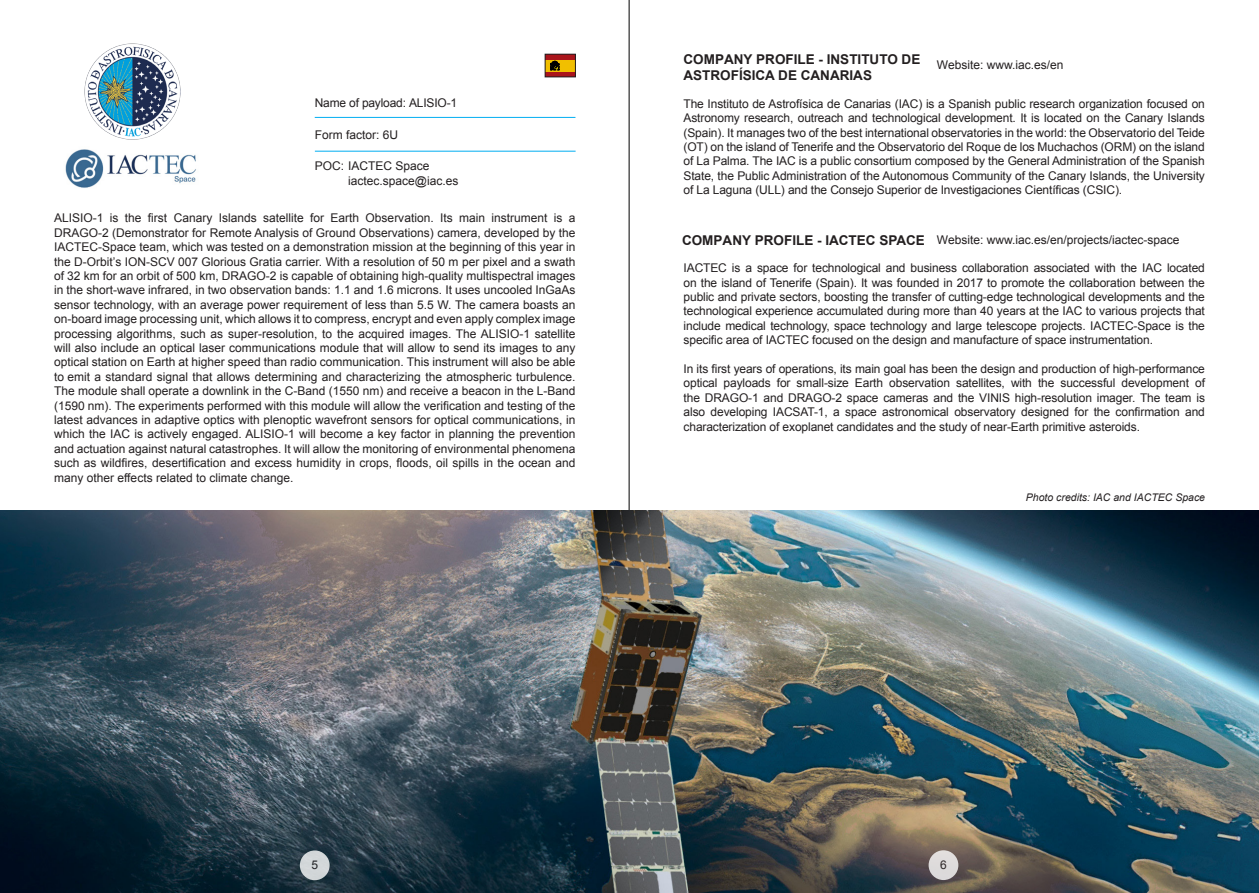
<style>
.page{position:relative;width:1259px;height:893px;background:#fff}
.page>*{position:absolute;margin:0;border:0;box-sizing:border-box;transform-origin:0 0}
.t1{font:700 13.5px/16.2px "Arial";color:#231f20}
.t2{font:12px/14.4px "Arial";letter-spacing:-.01em;color:#231f20;text-align:justify}
.t3{font:italic 10.5px "Arial";color:#231f20}
</style>
<div class="page">
<hr style="left:629px;top:0;width:1px;height:893px;background:#000">
<hr style="left:315px;top:117px;width:260px;height:1px;background:#00adf1">
<hr style="left:315px;top:151px;width:260px;height:1px;background:#00adf1">
<div style="left:545px;top:54px;width:30px;height:23px;background:#aa151b"></div>
<div style="left:545px;top:60px;width:30px;height:11px;background:#f1bf00"></div>
<svg style="left:550px;top:61px;width:10px;height:10px"></svg>
<div style="left:545px;top:54px;width:30px;height:23px;border:1px solid #231f20"></div>
<img style="left:84px;top:43px;width:97px;height:97px">
<img style="left:65px;top:149px;width:131px;height:39px">
<img style="left:0;top:510px;width:1259px;height:383px">
<div style="left:300px;top:850px;width:30px;height:30px;background:#d2d6d9;border-radius:50%"></div>
<div style="left:928px;top:850px;width:30px;height:30px;background:#dddbdb;border-radius:50%"></div>
<p class="t2" style="left:315px;top:95px;width:144px">Name of payload: ALISIO-1</p>
<p class="t2" style="left:315px;top:128px;width:85px">Form factor: 6U</p>
<p class="t2" style="left:315px;top:159px;width:116px">POC: IACTEC Space</p>
<p class="t2" style="left:348px;top:173px;width:112px">iactec.space@iac.es</p>
<p class="t2" style="left:54px;top:211px;width:523px">ALISIO-1 is the first Canary Islands satellite for Earth Observation. Its main instrument is a DRAGO-2 (Demonstrator for Remote Analysis of Ground Observations) camera, developed by the IACTEC-Space team, which was tested on a demonstration mission at the beginning of this year in the D-Orbit’s ION-SCV 007 Glorious Gratia carrier. With a resolution of 50 m per pixel and a swath of 32 km for an orbit of 500 km, DRAGO-2 is capable of obtaining high-quality multispectral images in the short-wave infrared, in two observation bands: 1.1 and 1.6 microns. It uses uncooled InGaAs sensor technology, with an average power requirement of less than 5.5 W. The camera boasts an on-board image processing unit, which allows it to compress, encrypt and even apply complex image processing algorithms, such as super-resolution, to the acquired images. The ALISIO-1 satellite will also include an optical laser communications module that will allow to send its images to any optical station on Earth at higher speed than radio communication. This instrument will also be able to emit a standard signal that allows determining and characterizing the atmospheric turbulence.<br>The module shall operate a downlink in the C-Band (1550 nm) and receive a beacon in the L-Band (1590 nm). The experiments performed with this module will allow the verification and testing of the latest advances in adaptive optics with plenoptic wavefront sensors for optical communications, in which the IAC is actively engaged. ALISIO-1 will become a key factor in planning the prevention and actuation against natural catastrophes. It will allow the monitoring of environmental phenomena such as wildfires, desertification and excess humidity in crops, floods, oil spills in the ocean and many other effects related to climate change.</p>
<p class="t1" style="left:683px;top:51px;width:238px">COMPANY PROFILE - INSTITUTO DE<br>ASTROFÍSICA DE CANARIAS</p>
<p class="t2" style="left:936px;top:58px;width:128px">Website: www.iac.es/en</p>
<p class="t2" style="left:683px;top:97px;width:523px">The Instituto de Astrofísica de Canarias (IAC) is a Spanish public research organization focused on Astronomy research, outreach and technological development. It is located on the Canary Islands (Spain). It manages two of the best international observatories in the world: the Observatorio del Teide (OT) on the island of Tenerife and the Observatorio del Roque de los Muchachos (ORM) on the island of La Palma. The IAC is a public consortium composed by the General Administration of the Spanish State, the Public Administration of the Autonomous Community of the Canary Islands, the University of La Laguna (ULL) and the Consejo Superior de Investigaciones Científicas (CSIC).</p>
<p class="t1" style="left:682px;top:232px;width:244px">COMPANY PROFILE - IACTEC SPACE</p>
<p class="t2" style="left:936px;top:232px;width:244px">Website: www.iac.es/en/projects/iactec-space</p>
<p class="t2" style="left:683px;top:261px;width:523px">IACTEC is a space for technological and business collaboration associated with the IAC located on the island of Tenerife (Spain). It was founded in 2017 to promote the collaboration between the public and private sectors, boosting the transfer of cutting-edge technological developments and the technological experience accumulated during more than 40 years at the IAC to various projects that include medical technology, space technology and large telescope projects. IACTEC-Space is the specific area of IACTEC focused on the design and manufacture of space instrumentation.</p>
<p class="t2" style="left:683px;top:362px;width:523px">In its first years of operations, its main goal has been the design and production of high-performance optical payloads for small-size Earth observation satellites, with the successful development of the DRAGO-1 and DRAGO-2 space cameras and the VINIS high-resolution imager. The team is also developing IACSAT-1, a space astronomical observatory designed for the confirmation and characterization of exoplanet candidates and the study of near-Earth primitive asteroids.</p>
<p class="t3" style="left:1026px;top:490px;width:181px">Photo credits: IAC and IACTEC Space</p>
<p class="t2" style="left:311px;top:858px;width:8px">5</p>
<p class="t2" style="left:940px;top:857px;width:8px">6</p>
</div>
